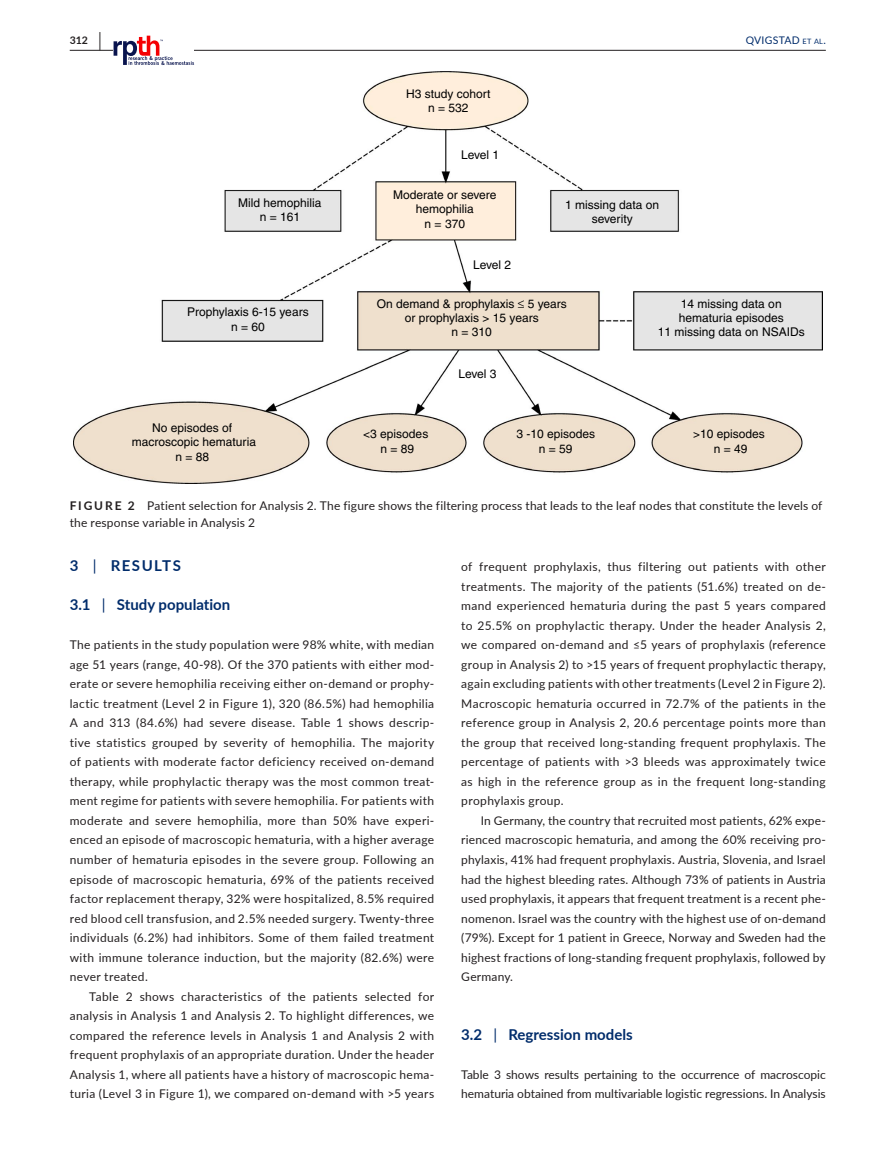
<style>
.page{position:relative;width:893px;height:1174px;background:#fff}
.page>*{position:absolute;margin:0;border:0;box-sizing:border-box;transform-origin:0 0}
.t1{font:700 15px "Lato";color:#002c6b}
.t2{font:700 15px "Lato";letter-spacing:.1em;color:#002c6b}
.t3{font:12px/19.5px "Lato";letter-spacing:.015em;color:#231f20;text-align:justify}
.t4{font:12px/14.4px "Helvetica";color:#000;text-align:center}
.t5{font:10.5px "Lato";letter-spacing:.025em;color:#002c6b}
.t6{font:700 10.5px "Lato";color:#231f20}
.s1{font-size:19.5px}
.s2{font-size:7.35px}
.s3{font-weight:700}
.s4{font-weight:400}
</style>
<div class="page">
<hr style="left:70px;top:50px;width:756px;height:1px;background:#231f20">
<svg style="left:114px;top:36px;width:80px;height:29px"></svg>
<img style="left:73px;top:72px;width:749px;height:411px">
<p class="t6" style="left:70px;top:33px;width:33px">312 <span class="s1">|</span></p>
<p class="t5" style="left:746px;top:33px;width:81px">QVIGSTAD <span class="s2">et al</span>.</p>
<p class="t4" style="left:406px;top:86px;width:86px">H3 study cohort n = 532</p>
<p class="t4" style="left:238px;top:195px;width:85px">Mild hemophilia n = 161</p>
<p class="t4" style="left:187px;top:305px;width:123px">Prophylaxis 6-15 years n = 60</p>
<p class="t4" style="left:461px;top:147px;width:40px">Level 1</p>
<p class="t4" style="left:393px;top:187px;width:105px">Moderate or severe hemophilia<br>n = 370</p>
<p class="t4" style="left:565px;top:197px;width:96px">1 missing data on severity</p>
<p class="t4" style="left:473px;top:257px;width:40px">Level 2</p>
<p class="t4" style="left:377px;top:296px;width:192px">On demand &amp; prophylaxis ≤ 5 years or prophylaxis &gt; 15 years<br>n = 310</p>
<p class="t4" style="left:458px;top:366px;width:40px">Level 3</p>
<p class="t4" style="left:658px;top:296px;width:148px">14 missing data on hematuria episodes<br>11 missing data on NSAIDs</p>
<p class="t4" style="left:132px;top:420px;width:126px">No episodes of macroscopic hematuria n = 88</p>
<p class="t4" style="left:363px;top:427px;width:67px">&lt;3 episodes n = 89</p>
<p class="t4" style="left:516px;top:427px;width:80px">3 -10 episodes n = 59</p>
<p class="t4" style="left:693px;top:427px;width:73px">&gt;10 episodes n = 49</p>
<p class="t3" style="left:70px;top:497px;width:754px;line-height:16.5px"><span class="s3">FIGURE 2</span> Patient selection for Analysis 2. The figure shows the filtering process that leads to the leaf nodes that constitute the levels of the response variable in Analysis 2</p>
<p class="t2" style="left:70px;top:555px;width:113px">3 <span class="s4">|</span> RESULTS</p>
<p class="t1" style="left:70px;top:594px;width:162px">3.1 <span class="s4">|</span> Study population</p>
<p class="t3" style="left:70px;top:635px;width:366px">The patients in the study population were 98% white, with median age 51 years (range, 40-98). Of the 370 patients with either mod&shy;erate or severe hemophilia receiving either on-demand or prophy&shy;lactic treatment (Level 2 in Figure 1), 320 (86.5%) had hemophilia A and 313 (84.6%) had severe disease. Table 1 shows descrip&shy;tive statistics grouped by severity of hemophilia. The majority of patients with moderate factor deficiency received on-demand therapy, while prophylactic therapy was the most common treat&shy;ment regime for patients with severe hemophilia. For patients with moderate and severe hemophilia, more than 50% have experi&shy;enced an episode of macroscopic hematuria, with a higher average number of hematuria episodes in the severe group. Following an episode of macroscopic hematuria, 69% of the patients received factor replacement therapy, 32% were hospitalized, 8.5% required red blood cell transfusion, and 2.5% needed surgery. Twenty-three individuals (6.2%) had inhibitors. Some of them failed treatment with immune tolerance induction, but the majority (82.6%) were never treated.</p>
<p class="t3" style="left:70px;top:986px;width:366px;text-indent:20px">Table 2 shows characteristics of the patients selected for analysis in Analysis 1 and Analysis 2. To highlight differences, we compared the reference levels in Analysis 1 and Analysis 2 with frequent prophylaxis of an appropriate duration. Under the header Analysis 1, where all patients have a history of macroscopic hema&shy;turia (Level 3 in Figure 1), we compared on-demand with &gt;5 years</p>
<p class="t3" style="left:461px;top:557px;width:366px">of frequent prophylaxis, thus filtering out patients with other treatments. The majority of the patients (51.6%) treated on de&shy;mand experienced hematuria during the past 5 years compared to 25.5% on prophylactic therapy. Under the header Analysis 2, we compared on-demand and ≤5 years of prophylaxis (reference group in Analysis 2) to &gt;15 years of frequent prophylactic therapy, again excluding patients with other treatments (Level 2 in Figure 2).<br>Macroscopic hematuria occurred in 72.7% of the patients in the reference group in Analysis 2, 20.6 percentage points more than the group that received long-standing frequent prophylaxis. The percentage of patients with &gt;3 bleeds was approximately twice as high in the reference group as in the frequent long-standing prophylaxis group.</p>
<p class="t3" style="left:461px;top:810px;width:366px;text-indent:20px">In Germany, the country that recruited most patients, 62% expe&shy;rienced macroscopic hematuria, and among the 60% receiving pro&shy;phylaxis, 41% had frequent prophylaxis. Austria, Slovenia, and Israel had the highest bleeding rates. Although 73% of patients in Austria used prophylaxis, it appears that frequent treatment is a recent phe&shy;nomenon. Israel was the country with the highest use of on-demand (79%). Except for 1 patient in Greece, Norway and Sweden had the highest fractions of long-standing frequent prophylaxis, followed by Germany.</p>
<p class="t1" style="left:461px;top:1023px;width:173px">3.2 <span class="s4">|</span> Regression models</p>
<p class="t3" style="left:461px;top:1064px;width:366px">Table 3 shows results pertaining to the occurrence of macroscopic hematuria obtained from multivariable logistic regressions. In Analysis</p>
</div>
